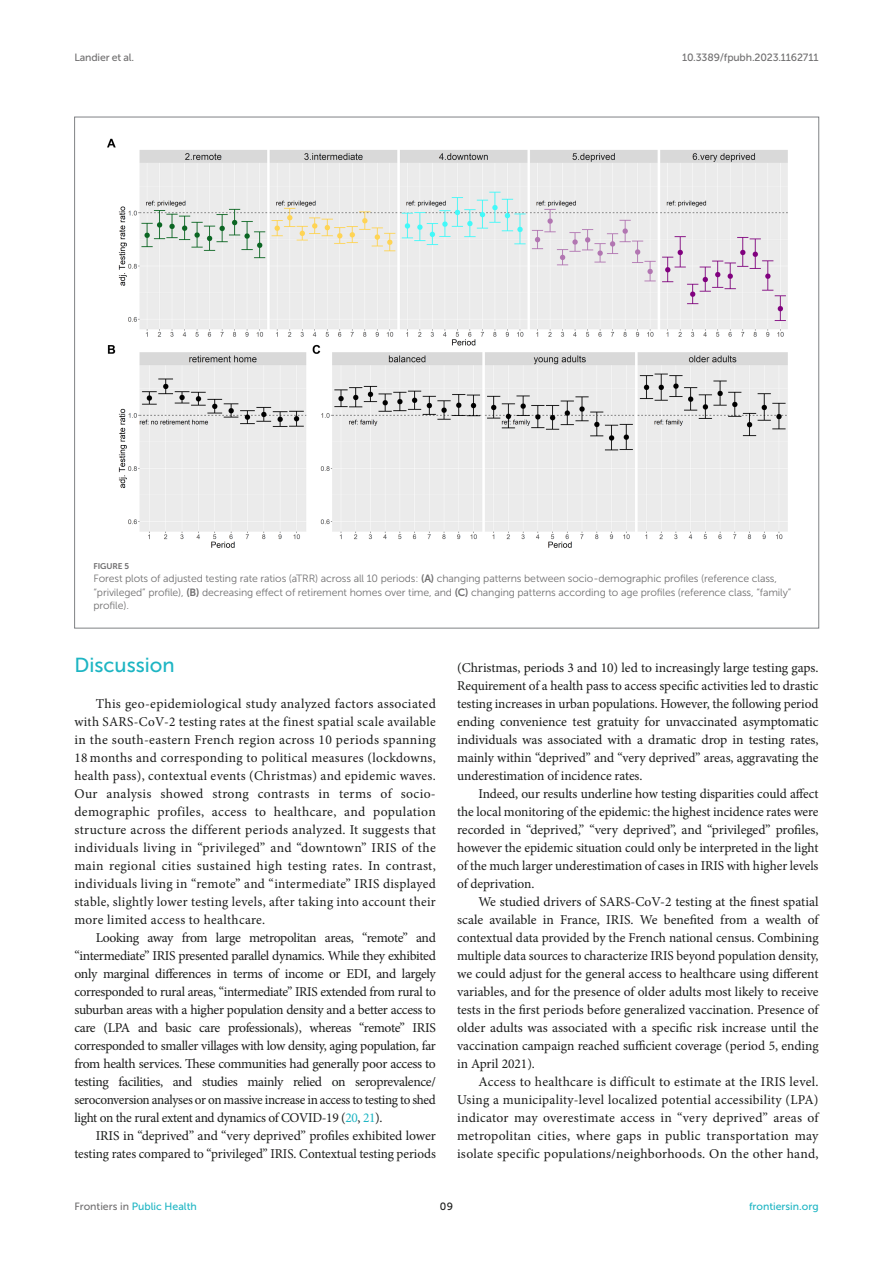
<style>
.page{position:relative;width:893px;height:1263px;background:#fff}
.page>*{position:absolute;margin:0;border:0;box-sizing:border-box;transform-origin:0 0}
.HEAD_1{font:20.25px "Museo Sans 500";color:#1db5c3}
.TEXT{font:13.5px/18px "Minion Pro";letter-spacing:-.005em;color:#1b1c1b;text-align:justify}
.TEXT_FLUSH{font:13.5px/18px "Minion Pro";letter-spacing:.025em;color:#1b1c1b;text-align:justify}
.FIG_LEG{font:10.5px/13.5px "Museo Sans 300";letter-spacing:-.01em;color:#706f70}
.t1{font:10.5px "Museo Sans 500";letter-spacing:-.015em;color:#706f70}
.t2{font:10.5px "Museo Sans 500";color:#1db5c3}
.t3{font:10.5px "Museo Sans 500";color:#1b1c1b}
.FIG_HD{font:8.25px "Museo Sans 700";letter-spacing:-.01em;color:#706f70}
.s1{font-family:"Museo Sans 700"}
.s2{color:#1db5c3}
.s3{color:#706f70}
</style>
<div class="page">
<img style="left:107px;top:138px;width:681px;height:410px">
<p class="t1" style="left:74px;top:51px;width:61px">Landier et al.</p>
<p class="t1" style="left:682px;top:51px;width:138px">10.3389/fpubh.2023.1162711</p>
<p class="FIG_HD" style="left:94px;top:561px;width:37px">FIGURE 5</p>
<p class="FIG_LEG" style="left:94px;top:572px;width:699px">Forest plots of adjusted testing rate ratios (aTRR) across all 10 periods: <span class="s1">(A)</span> changing patterns between socio-demographic profiles (reference class, “privileged” profile), <span class="s1">(B)</span> decreasing effect of retirement homes over time, and <span class="s1">(C)</span> changing patterns according to age profiles (reference class, “family” profile).</p>
<p class="HEAD_1" style="left:74px;top:654px;width:102px">Discussion</p>
<p class="TEXT_FLUSH" style="left:74px;top:695px;width:363px;text-indent:21px">This geo-epidemiological study analyzed factors associated with SARS-CoV-2 testing rates at the finest spatial scale available in the south-eastern French region across 10 periods spanning 18 months and corresponding to political measures (lockdowns, health pass), contextual events (Christmas) and epidemic waves.<br>Our analysis showed strong contrasts in terms of socio&shy;demographic profiles, access to healthcare, and population structure across the different periods analyzed. It suggests that individuals living in “privileged” and “downtown” IRIS of the main regional cities sustained high testing rates. In contrast, individuals living in “remote” and “intermediate” IRIS displayed stable, slightly lower testing levels, after taking into account their more limited access to healthcare.</p>
<p class="TEXT" style="left:74px;top:929px;width:363px;text-indent:21px">Looking away from large metropolitan areas, “remote” and “intermediate” IRIS presented parallel dynamics. While they exhibited only marginal differences in terms of income or EDI, and largely corresponded to rural areas, “intermediate” IRIS extended from rural to suburban areas with a higher population density and a better access to care (LPA and basic care professionals), whereas “remote” IRIS corresponded to smaller villages with low density, aging population, far from health services. These communities had generally poor access to testing facilities, and studies mainly relied on seroprevalence/ seroconversion analyses or on massive increase in access to testing to shed light on the rural extent and dynamics of COVID-19 (<span class="s2">20</span>, <span class="s2">21</span>).</p>
<p class="TEXT" style="left:74px;top:1127px;width:363px;text-align:right">IRIS in “deprived” and “very deprived” profiles exhibited lower testing rates compared to “privileged” IRIS. Contextual testing periods</p>
<p class="TEXT" style="left:457px;top:659px;width:363px">(Christmas, periods 3 and 10) led to increasingly large testing gaps.<br>Requirement of a health pass to access specific activities led to drastic testing increases in urban populations. However, the following period ending convenience test gratuity for unvaccinated asymptomatic individuals was associated with a dramatic drop in testing rates, mainly within “deprived” and “very deprived” areas, aggravating the underestimation of incidence rates.</p>
<p class="TEXT" style="left:457px;top:785px;width:363px;text-indent:21px">Indeed, our results underline how testing disparities could affect the local monitoring of the epidemic: the highest incidence rates were recorded in “deprived,” “very deprived”, and “privileged” profiles, however the epidemic situation could only be interpreted in the light of the much larger underestimation of cases in IRIS with higher levels of deprivation.</p>
<p class="TEXT" style="left:457px;top:893px;width:363px;text-indent:21px">We studied drivers of SARS-CoV-2 testing at the finest spatial scale available in France, IRIS. We benefited from a wealth of contextual data provided by the French national census. Combining multiple data sources to characterize IRIS beyond population density, we could adjust for the general access to healthcare using different variables, and for the presence of older adults most likely to receive tests in the first periods before generalized vaccination. Presence of older adults was associated with a specific risk increase until the vaccination campaign reached sufficient coverage (period 5, ending in April 2021).</p>
<p class="TEXT" style="left:457px;top:1073px;width:363px;text-indent:21px">Access to healthcare is difficult to estimate at the IRIS level.<br>Using a municipality-level localized potential accessibility (LPA) indicator may overestimate access in “very deprived” areas of metropolitan cities, where gaps in public transportation may isolate specific populations/neighborhoods. On the other hand,</p>
<p class="t2" style="left:74px;top:1200px;width:124px"><span class="s3">Frontiers in</span> Public Health</p>
<p class="t3" style="left:440px;top:1200px;width:15px">09</p>
<p class="t2" style="left:749px;top:1200px;width:71px">frontiersin.org</p>
</div>
